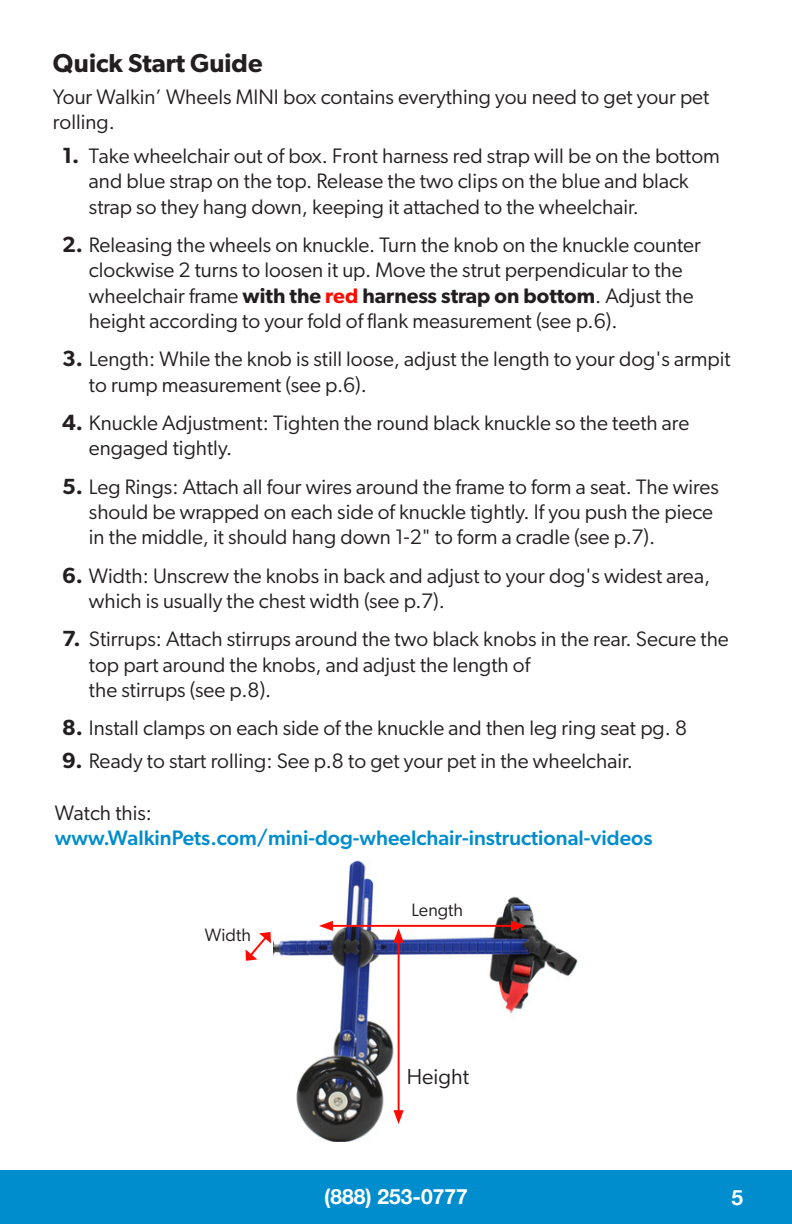
<style>
.page{position:relative;width:792px;height:1224px;background:#fff}
.page>*{position:absolute;margin:0;border:0;box-sizing:border-box;transform-origin:0 0}
.t1{font:600 26px "Gibson";color:#231f20}
.t2{font:21.8px "Gibson";color:#231f20}
.t3{font:21px/25.2px "Gibson";color:#231f20}
.t4{font:500 21px "Gibson";color:#008dce}
.t5{font:700 21px "Helvetica Neue";color:#fff}
.t6{font:18px "Gibson";color:#231f20}
.s1{font-weight:600;font-size:22px}
.s2{font-weight:600}
.s3{font-weight:600;color:#ff0a00}
</style>
<div class="page">
<div style="left:0;top:1171px;width:792px;height:53px;background:#008dce"></div>
<img style="left:274px;top:860px;width:304px;height:282px">
<svg style="left:245px;top:932px;width:26px;height:29px"></svg>
<hr style="left:330px;top:925px;width:184px;height:2px;background:#ff0a00">
<svg style="left:319px;top:921px;width:14px;height:10px"></svg>
<svg style="left:511px;top:921px;width:14px;height:10px"></svg>
<hr style="left:398px;top:940px;width:2px;height:173px;background:#ff0a00">
<svg style="left:394px;top:1110px;width:10px;height:14px"></svg>
<svg style="left:393px;top:928px;width:11px;height:15px"></svg>
<p class="t1" style="left:53px;top:47px;width:211px">Quick Start Guide</p>
<p class="t3" style="left:53px;top:84px;width:658px">Your Walkin’ Wheels MINI box contains everything you need to get your pet rolling.</p>
<p class="t3" style="left:89px;top:143px;width:632px;text-indent:-27px"><span class="s1">1.</span> Take wheelchair out of box. Front harness red strap will be on the bottom and blue strap on the top. Release the two clips on the blue and black strap so they hang down, keeping it attached to the wheelchair.</p>
<p class="t3" style="left:89px;top:232px;width:613px;text-indent:-27px"><span class="s1">2.</span> Releasing the wheels on knuckle. Turn the knob on the knuckle counter clockwise 2 turns to loosen it up. Move the strut perpendicular to the wheelchair frame <span class="s2">with the</span> <span class="s3">red</span> <span class="s2">harness strap on bottom</span>. Adjust the height according to your fold of flank measurement (see p.6).</p>
<p class="t3" style="left:89px;top:346px;width:643px;text-indent:-27px"><span class="s1">3.</span> Length: While the knob is still loose, adjust the length to your dog's armpit to rump measurement (see p.6).</p>
<p class="t3" style="left:89px;top:410px;width:602px;text-indent:-27px"><span class="s1">4.</span> Knuckle Adjustment: Tighten the round black knuckle so the teeth are engaged tightly.</p>
<p class="t3" style="left:89px;top:474px;width:631px;text-indent:-27px"><span class="s1">5.</span> Leg Rings: Attach all four wires around the frame to form a seat. The wires should be wrapped on each side of knuckle tightly. If you push the piece in the middle, it should hang down 1-2" to form a cradle (see p.7).</p>
<p class="t3" style="left:89px;top:563px;width:623px;text-indent:-27px"><span class="s1">6.</span> Width: Unscrew the knobs in back and adjust to your dog's widest area, which is usually the chest width (see p.7).</p>
<p class="t3" style="left:89px;top:626px;width:641px;text-indent:-27px"><span class="s1">7.</span> Stirrups: Attach stirrups around the two black knobs in the rear. Secure the top part around the knobs, and adjust the length of<br>the stirrups (see p.8).</p>
<p class="t3" style="left:62px;top:715px;width:627px"><span class="s1">8.</span> Install clamps on each side of the knuckle and then leg ring seat pg. 8</p>
<p class="t3" style="left:62px;top:748px;width:573px"><span class="s1">9.</span> Ready to start rolling: See p.8 to get your pet in the wheelchair.</p>
<p class="t3" style="left:55px;top:800px;width:99px">Watch this:</p>
<p class="t4" style="left:55px;top:825px;width:599px">www.WalkinPets.com/mini-dog-wheelchair-instructional-videos</p>
<p class="t6" style="left:205px;top:924px;width:48px">Width</p>
<p class="t6" style="left:412px;top:899px;width:53px">Length</p>
<p class="t2" style="left:407px;top:1063px;width:64px">Height</p>
<p class="t5" style="left:324px;top:1181px;width:145px">(888) 253-0777</p>
<p class="t5" style="left:732px;top:1181px;width:13px">5</p>
</div>
